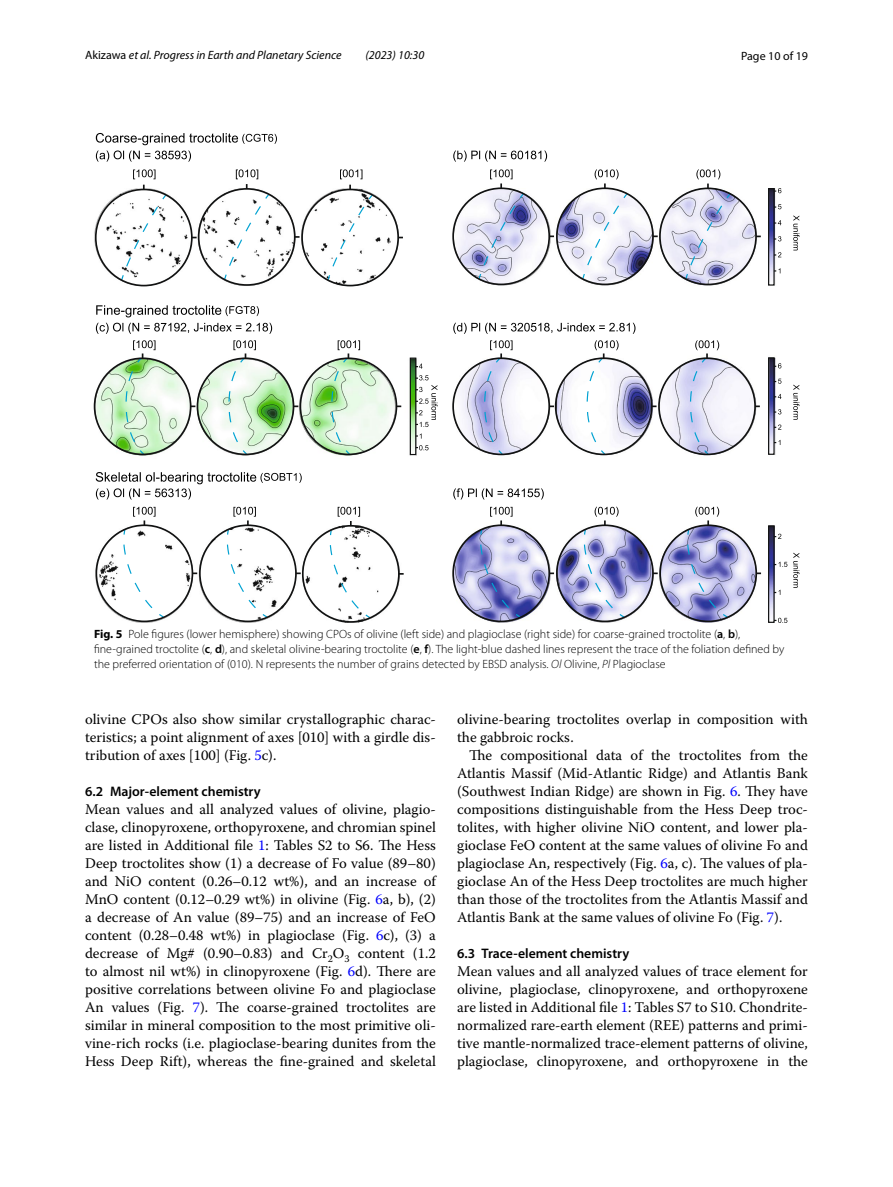
<style>
.page{position:relative;width:893px;height:1187px;background:#fff}
.page>*{position:absolute;margin:0;border:0;box-sizing:border-box;transform-origin:0 0}
.t1{font:14.7px/18px "Warnock Pro";color:#000;text-align:justify}
.t2{font:600 13.8px "Myriad Pro";color:#000}
.t3{font:300 12px/15px "Myriad Pro";color:#000}
.t4{font:italic 12px "Myriad Pro";color:#000}
.t5{font:12px "Myriad Pro";color:#000}
.s1{font-style:normal}
.s2{font-weight:700}
.s3{font-weight:600}
.s4{font-style:italic}
.s5{color:#00f}
</style>
<div class="page">
<svg style="left:96px;top:133px;width:181px;height:29px"></svg>
<svg style="left:453px;top:150px;width:94px;height:12px"></svg>
<svg style="left:490px;top:169px;width:23px;height:18px"></svg>
<svg style="left:594px;top:169px;width:25px;height:18px"></svg>
<svg style="left:696px;top:169px;width:25px;height:18px"></svg>
<svg style="left:133px;top:169px;width:230px;height:18px"></svg>
<div style="left:768px;top:188px;width:7px;height:97px;border:1px solid #111212"></div>
<svg style="left:793px;top:215px;width:6px;height:35px"></svg>
<svg style="left:774px;top:204px;width:7px;height:5px"></svg>
<svg style="left:774px;top:220px;width:7px;height:5px"></svg>
<svg style="left:774px;top:236px;width:7px;height:5px"></svg>
<svg style="left:774px;top:252px;width:7px;height:5px"></svg>
<svg style="left:774px;top:268px;width:6px;height:5px"></svg>
<svg style="left:774px;top:188px;width:7px;height:5px"></svg>
<div style="left:768px;top:357px;width:7px;height:98px;border:1px solid #111212"></div>
<svg style="left:793px;top:384px;width:6px;height:35px"></svg>
<svg style="left:774px;top:378px;width:7px;height:6px"></svg>
<svg style="left:774px;top:394px;width:7px;height:5px"></svg>
<svg style="left:774px;top:409px;width:7px;height:5px"></svg>
<svg style="left:774px;top:424px;width:7px;height:5px"></svg>
<svg style="left:774px;top:440px;width:6px;height:5px"></svg>
<svg style="left:774px;top:363px;width:7px;height:5px"></svg>
<div style="left:768px;top:525px;width:7px;height:98px;border:1px solid #111212"></div>
<svg style="left:793px;top:552px;width:6px;height:35px"></svg>
<svg style="left:774px;top:561px;width:13px;height:6px"></svg>
<svg style="left:774px;top:589px;width:6px;height:6px"></svg>
<svg style="left:774px;top:617px;width:13px;height:6px"></svg>
<svg style="left:774px;top:533px;width:7px;height:6px"></svg>
<svg style="left:94px;top:187px;width:664px;height:436px"></svg>
<p class="t4" style="left:85px;top:48px;width:258px"><span class="s1">Akizawa</span> et al. Progress in Earth and Planetary Science</p>
<p class="t4" style="left:365px;top:48px;width:60px">(2023) 10:30</p>
<p class="t5" style="left:741px;top:48px;width:68px">Page 10 of 19</p>
<p class="t3" style="left:94px;top:626px;width:692px"><span class="s2">Fig. 5</span> Pole figures (lower hemisphere) showing CPOs of olivine (left side) and plagioclase (right side) for coarse-grained troctolite (<span class="s3">a</span>, <span class="s3">b</span>), fine-grained troctolite (<span class="s3">c</span>, <span class="s3">d</span>), and skeletal olivine-bearing troctolite (<span class="s3">e</span>, <span class="s3">f</span>). The light-blue dashed lines represent the trace of the foliation defined by the preferred orientation of (010). N represents the number of grains detected by EBSD analysis. <span class="s4">Ol</span> Olivine, <span class="s4">Pl</span> Plagioclase</p>
<p class="t1" style="left:85px;top:710px;width:352px">olivine CPOs also show similar crystallographic charac&shy;teristics; a point alignment of axes [010] with a girdle dis&shy;tribution of axes [100] (Fig. <span class="s5">5</span>c).</p>
<p class="t2" style="left:85px;top:782px;width:177px">6.2 Major‑element chemistry</p>
<p class="t1" style="left:85px;top:800px;width:352px">Mean values and all analyzed values of olivine, plagio&shy;clase, clinopyroxene, orthopyroxene, and chromian spinel are listed in Additional file <span class="s5">1</span>: Tables S2 to S6. The Hess Deep troctolites show (1) a decrease of Fo value (89–80) and NiO content (0.26–0.12 wt%), and an increase of MnO content (0.12–0.29 wt%) in olivine (Fig. <span class="s5">6</span>a, b), (2) a decrease of An value (89–75) and an increase of FeO content (0.28–0.48 wt%) in plagioclase (Fig. <span class="s5">6</span>c), (3) a decrease of Mg# (0.90–0.83) and Cr<sub>2</sub>O<sub>3</sub> content (1.2 to almost nil wt%) in clinopyroxene (Fig. <span class="s5">6</span>d). There are positive correlations between olivine Fo and plagioclase An values (Fig. <span class="s5">7</span>). The coarse-grained troctolites are similar in mineral composition to the most primitive oli&shy;vine-rich rocks (i.e. plagioclase-bearing dunites from the Hess Deep Rift), whereas the fine-grained and skeletal</p>
<p class="t1" style="left:457px;top:710px;width:352px">olivine-bearing troctolites overlap in composition with the gabbroic rocks.</p>
<p class="t1" style="left:457px;top:746px;width:352px;text-indent:12px">The compositional data of the troctolites from the Atlantis Massif (Mid-Atlantic Ridge) and Atlantis Bank (Southwest Indian Ridge) are shown in Fig. <span class="s5">6</span>. They have compositions distinguishable from the Hess Deep troc&shy;tolites, with higher olivine NiO content, and lower pla&shy;gioclase FeO content at the same values of olivine Fo and plagioclase An, respectively (Fig. <span class="s5">6</span>a, c). The values of pla&shy;gioclase An of the Hess Deep troctolites are much higher than those of the troctolites from the Atlantis Massif and Atlantis Bank at the same values of olivine Fo (Fig. <span class="s5">7</span>).</p>
<p class="t2" style="left:457px;top:944px;width:174px">6.3 Trace‑element chemistry</p>
<p class="t1" style="left:457px;top:962px;width:352px">Mean values and all analyzed values of trace element for olivine, plagioclase, clinopyroxene, and orthopyroxene are listed in Additional file <span class="s5">1</span>: Tables S7 to S10. Chondrite&shy;normalized rare-earth element (REE) patterns and primi&shy;tive mantle-normalized trace-element patterns of olivine, plagioclase, clinopyroxene, and orthopyroxene in the</p>
</div>
